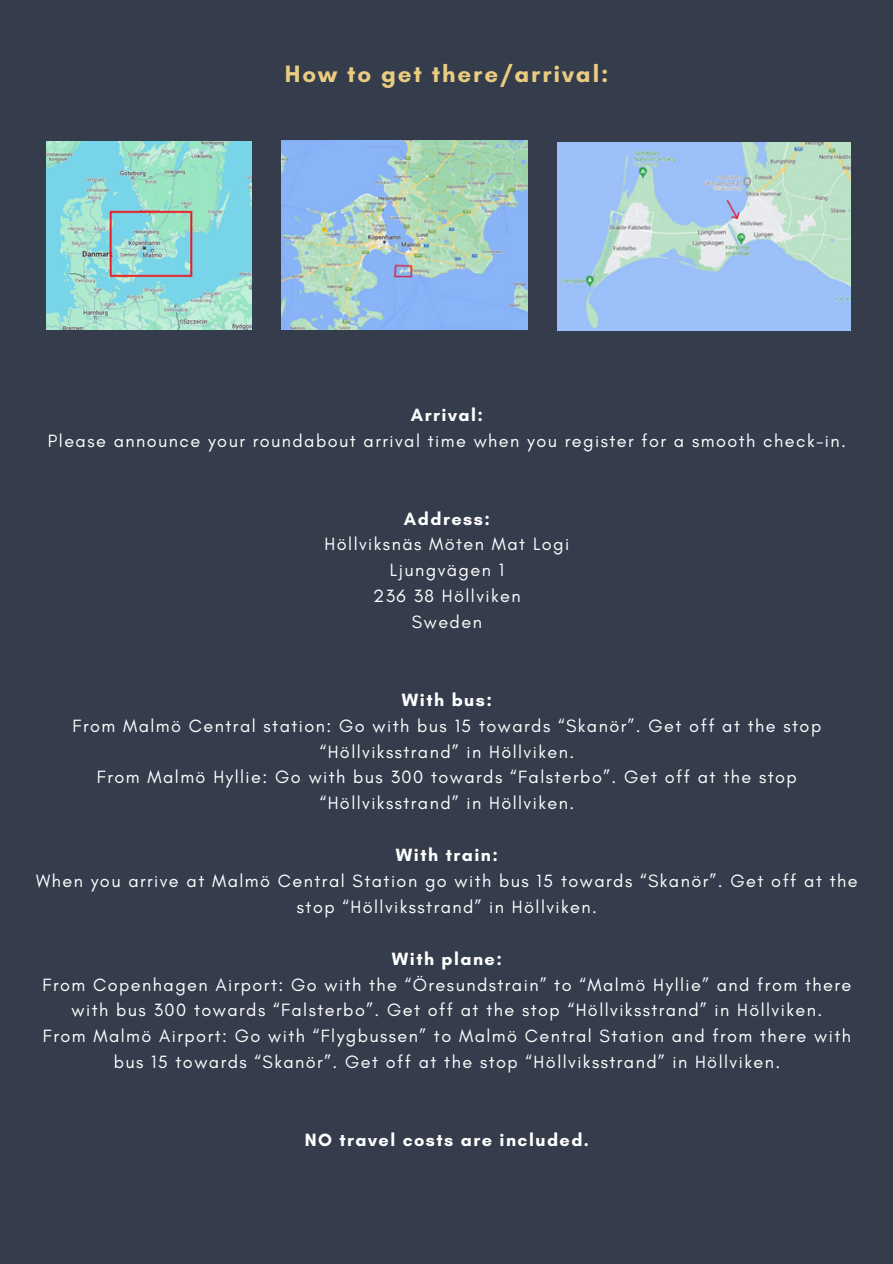
<style>
.page{position:relative;width:893px;height:1264px;background:#fff}
.page>*{position:absolute;margin:0;border:0;box-sizing:border-box;transform-origin:0 0}
.t1{font:700 24.15px "Glacial Indifference";letter-spacing:.08em;color:#e9cc81}
.t2{font:18.15px/25.8px "Glacial Indifference";letter-spacing:.08em;color:#fff;text-align:center}
.t3{font:700 18.15px "Glacial Indifference";letter-spacing:.08em;color:#fff}
</style>
<div class="page">
<div style="left:0;top:0;width:892px;height:1263px;background:#353d4c"></div>
<img style="left:282px;top:141px;width:245px;height:189px">
<img style="left:557px;top:142px;width:293px;height:188px">
<img style="left:46px;top:142px;width:205px;height:187px">
<p class="t1" style="left:285px;top:59px;width:325px">How to get there/arrival:</p>
<p class="t3" style="left:411px;top:404px;width:73px">Arrival:</p>
<p class="t2" style="left:48px;top:427px;width:799px">Please announce your roundabout arrival time when you register for a smooth check-in.</p>
<p class="t3" style="left:404px;top:507px;width:87px">Address:</p>
<p class="t2" style="left:324px;top:531px;width:246px">Höllviksnäs Möten Mat Logi</p>
<p class="t2" style="left:390px;top:557px;width:115px">Ljungvägen 1</p>
<p class="t2" style="left:373px;top:583px;width:149px">236 38 Höllviken</p>
<p class="t2" style="left:412px;top:609px;width:71px">Sweden</p>
<p class="t3" style="left:402px;top:688px;width:92px">With bus:</p>
<p class="t2" style="left:73px;top:712px;width:750px">From Malmö Central station: Go with bus 15 towards “Skanör”. Get off at the stop “Höllviksstrand” in Höllviken.</p>
<p class="t2" style="left:97px;top:764px;width:701px">From Malmö Hyllie: Go with bus 300 towards “Falsterbo”. Get off at the stop “Höllviksstrand” in Höllviken.</p>
<p class="t3" style="left:396px;top:843px;width:103px">With train:</p>
<p class="t2" style="left:36px;top:867px;width:823px">When you arrive at Malmö Central Station go with bus 15 towards “Skanör”. Get off at the stop “Höllviksstrand” in Höllviken.</p>
<p class="t3" style="left:392px;top:947px;width:112px">With plane:</p>
<p class="t2" style="left:43px;top:971px;width:810px">From Copenhagen Airport: Go with the “Öresundstrain” to “Malmö Hyllie” and from there with bus 300 towards “Falsterbo”. Get off at the stop “Höllviksstrand” in Höllviken.</p>
<p class="t2" style="left:43px;top:1023px;width:809px">From Malmö Airport: Go with “Flygbussen” to Malmö Central Station and from there with bus 15 towards “Skanör”. Get off at the stop “Höllviksstrand” in Höllviken.</p>
<p class="t3" style="left:305px;top:1128px;width:285px">NO travel costs are included.</p>
</div>
